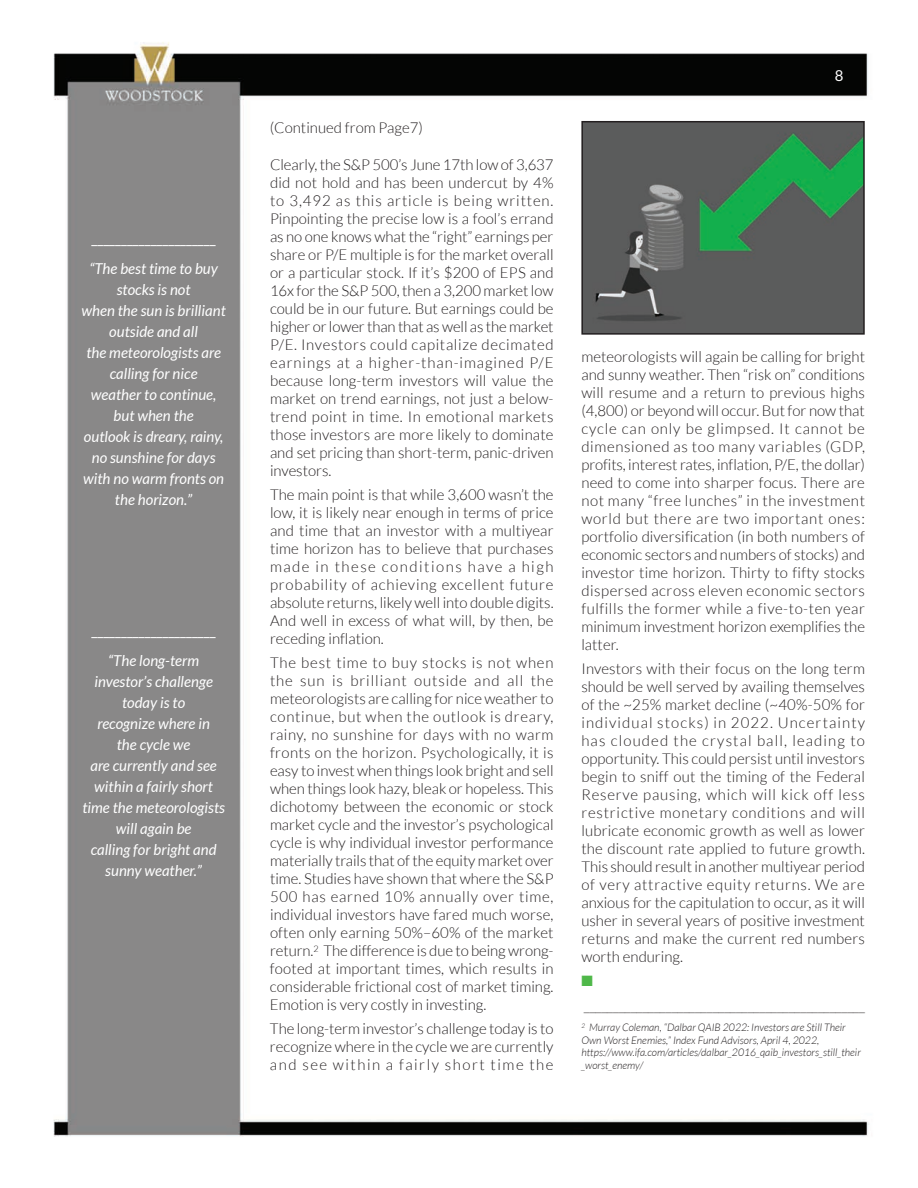
<style>
.page{position:relative;width:918px;height:1188px;background:#fff}
.page>*{position:absolute;margin:0;border:0;box-sizing:border-box;transform-origin:0 0}
.t1{font:300 15px/18px "Lato";color:#231f20;text-align:justify}
.t2{font:italic 15px/21px "Lato";color:#fff;text-align:center}
.t3{font:15px "Lato";color:#fff}
.t4{font:15px "Zapf Dingbats ITC";color:#4fb849}
.t5{font:italic 300 10.5px/12.6px "Lato";color:#231f20}
</style>
<div class="page">
<img style="left:53px;top:42px;width:816px;height:1095px">
<img style="left:584px;top:124px;width:278px;height:208px">
<div style="left:581px;top:121px;width:284px;height:214px;border:2px solid #231f20"></div>
<p class="t3" style="left:92px;top:230px;width:126px">_____________________</p>
<p class="t2" style="left:82px;top:258px;width:146px">“The best time to buy stocks is not<br>when the sun is brilliant outside and all<br>the meteorologists are calling for nice<br>weather to continue, but when the<br>outlook is dreary, rainy, no sunshine for days with no warm fronts on the horizon.”</p>
<p class="t3" style="left:92px;top:621px;width:126px">_____________________</p>
<p class="t2" style="left:82px;top:650px;width:144px">“The long-term investor’s challenge today is to<br>recognize where in<br>the cycle we<br>are currently and see within a fairly short time the meteorologists will again be<br>calling for bright and sunny weather.”</p>
<p class="t1" style="left:270px;top:118px;width:154px">(Continued from Page7)</p>
<p class="t1" style="left:270px;top:156px;width:285px">Clearly, the S&amp;P 500’s June 17th low of 3,637 did not hold and has been undercut by 4% to 3,492 as this article is being written.<br>Pinpointing the precise low is a fool’s errand as no one knows what the “right” earnings per share or P/E multiple is for the market overall or a particular stock. If it’s $200 of EPS and 16x for the S&amp;P 500, then a 3,200 market low could be in our future. But earnings could be higher or lower than that as well as the market P/E. Investors could capitalize decimated earnings at a higher-than-imagined P/E because long-term investors will value the market on trend earnings, not just a below&shy;trend point in time. In emotional markets those investors are more likely to dominate and set pricing than short-term, panic-driven investors.</p>
<p class="t1" style="left:270px;top:486px;width:285px">The main point is that while 3,600 wasn’t the low, it is likely near enough in terms of price and time that an investor with a multiyear time horizon has to believe that purchases made in these conditions have a high probability of achieving excellent future absolute returns, likely well into double digits.<br>And well in excess of what will, by then, be receding inflation.</p>
<p class="t1" style="left:270px;top:654px;width:285px">The best time to buy stocks is not when the sun is brilliant outside and all the meteorologists are calling for nice weather to continue, but when the outlook is dreary, rainy, no sunshine for days with no warm fronts on the horizon. Psychologically, it is easy to invest when things look bright and sell when things look hazy, bleak or hopeless. This dichotomy between the economic or stock market cycle and the investor’s psychological cycle is why individual investor performance materially trails that of the equity market over time. Studies have shown that where the S&amp;P 500 has earned 10% annually over time, individual investors have fared much worse, often only earning 50%–60% of the market return.<sup>2</sup> The difference is due to being wrong&shy;footed at important times, which results in considerable frictional cost of market timing.<br>Emotion is very costly in investing.</p>
<p class="t1" style="left:270px;top:1020px;width:285px">The long-term investor’s challenge today is to recognize where in the cycle we are currently and see within a fairly short time the</p>
<p class="t3" style="left:835px;top:66px;width:10px">8</p>
<p class="t1" style="left:581px;top:347px;width:285px">meteorologists will again be calling for bright and sunny weather. Then “risk on” conditions will resume and a return to previous highs (4,800) or beyond will occur. But for now that cycle can only be glimpsed. It cannot be dimensioned as too many variables (GDP, profits, interest rates, inflation, P/E, the dollar) need to come into sharper focus. There are not many “free lunches” in the investment world but there are two important ones: portfolio diversification (in both numbers of economic sectors and numbers of stocks) and investor time horizon. Thirty to fifty stocks dispersed across eleven economic sectors fulfills the former while a five-to-ten year minimum investment horizon exemplifies the latter.</p>
<p class="t1" style="left:581px;top:659px;width:285px">Investors with their focus on the long term should be well served by availing themselves of the ~25% market decline (~40%-50% for individual stocks) in 2022. Uncertainty has clouded the crystal ball, leading to opportunity. This could persist until investors begin to sniff out the timing of the Federal Reserve pausing, which will kick off less restrictive monetary conditions and will lubricate economic growth as well as lower the discount rate applied to future growth.<br>This should result in another multiyear period of very attractive equity returns. We are anxious for the capitulation to occur, as it will usher in several years of positive investment returns and make the current red numbers worth enduring.</p>
<p class="t4" style="left:581px;top:974px;width:13px">■</p>
<p class="t1" style="left:584px;top:996px;width:283px">________________________________________________</p>
<p class="t5" style="left:581px;top:1021px;width:281px"><sup>2</sup> Murray Coleman, “Dalbar QAIB 2022: Investors are Still Their Own Worst Enemies,” Index Fund Advisors, April 4, 2022, https://www.ifa.com/articles/dalbar_2016_qaib_investors_still_their _worst_enemy/</p>
</div>
